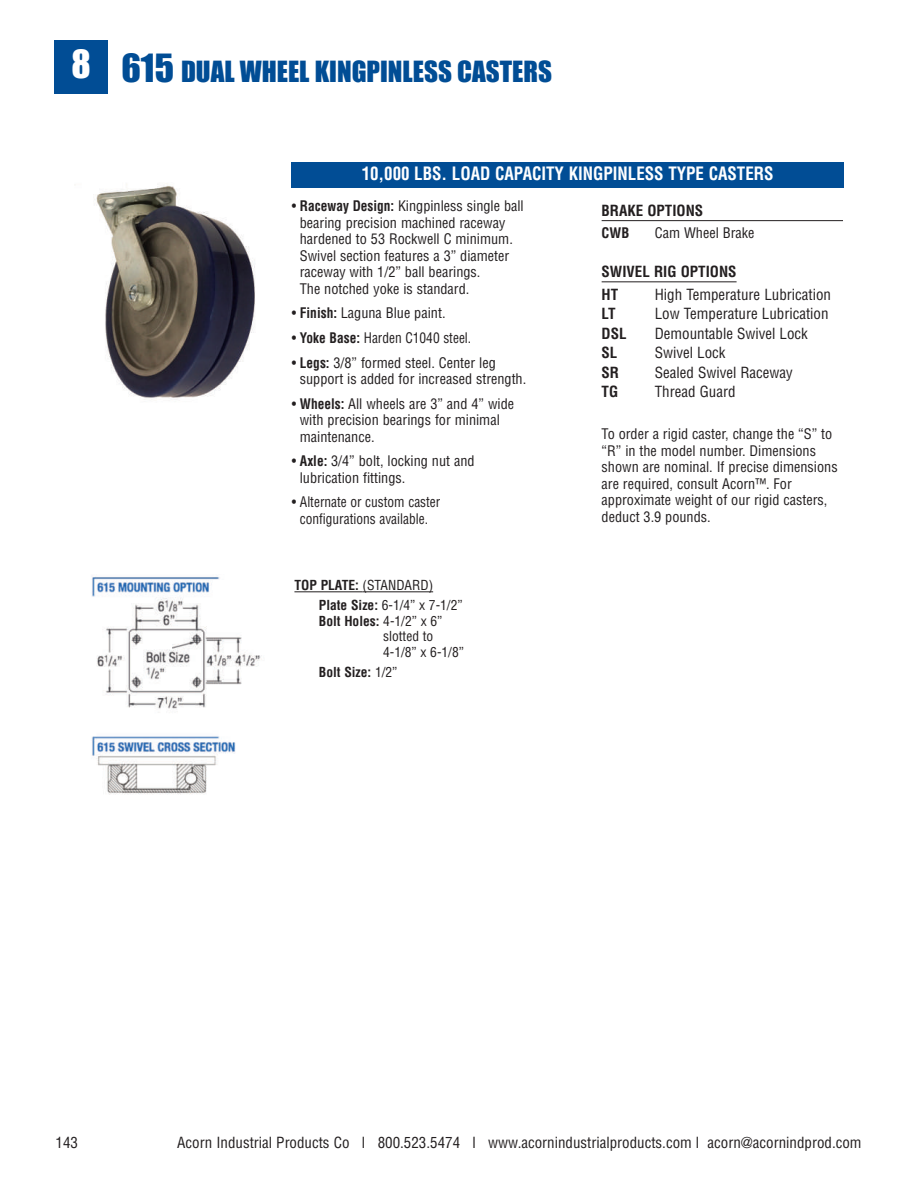
<style>
.page{position:relative;width:918px;height:1188px;background:#fff}
.page>*{position:absolute;margin:0;border:0;box-sizing:border-box;transform-origin:0 0}
.t1{font:36px "Impact";color:#fff}
.t2{font:27px "Impact";color:#014d95}
.t3{font:700 condensed 18px "Helvetica";color:#fff;scale:.94 1}
.t4{font:condensed 15px "Helvetica";color:#231f20}
.t5{font:700 condensed 15px/22.2px "Helvetica";color:#231f20}
.t6{font:condensed 14.25px/16.5px "Helvetica";color:#231f20;scale:.94 1}
.t7{font:condensed 14.25px/16.5px "Helvetica";color:#231f20}
.t8{font:700 condensed 14.25px "Helvetica";color:#231f20}
.t9{font:condensed 13.5px/15.8px "Helvetica";color:#231f20}
.t10{font:700 condensed 13.5px "Helvetica";color:#231f20}
.s1{font-size:36px}
.s2{font-weight:700}
.s3{font-weight:400}
</style>
<div class="page">
<div style="left:54px;top:40px;width:54px;height:54px;background:#014d95"></div>
<img style="left:94px;top:183px;width:161px;height:215px">
<div style="left:292px;top:162px;width:552px;height:25px;background:#014d95"></div>
<hr style="left:294px;top:591px;width:69px;height:1px;background:#231f20">
<hr style="left:363px;top:591px;width:70px;height:1px;background:#231f20">
<hr style="left:602px;top:220px;width:241px;height:1px;background:#231f20">
<hr style="left:602px;top:281px;width:135px;height:1px;background:#231f20">
<img style="left:91px;top:577px;width:171px;height:218px">
<h1 class="t1" style="left:71px;top:45px;width:21px">8</h1>
<h2 class="t2" style="left:122px;top:57px;width:432px"><span class="s1">615</span> DUAL WHEEL KINGPINLESS CASTERS</h2>
<p class="t3" style="left:362px;top:163px;width:440px">10,000 LBS. LOAD CAPACITY KINGPINLESS TYPE CASTERS</p>
<p class="t6" style="left:300px;top:198px;width:240px;text-indent:-8px">• <span class="s2">Raceway Design:</span> Kingpinless single ball bearing precision machined raceway hardened to 53 Rockwell C minimum.<br>Swivel section features a 3” diameter raceway with 1/2” ball bearings.<br>The notched yoke is standard.</p>
<p class="t6" style="left:292px;top:305px;width:165px">• <span class="s2">Finish:</span> Laguna Blue paint.</p>
<p class="t6" style="left:292px;top:330px;width:192px">• <span class="s2">Yoke Base:</span> Harden C1040 steel.</p>
<p class="t6" style="left:300px;top:354px;width:242px;text-indent:-8px">• <span class="s2">Legs:</span> 3/8” formed steel. Center leg support is added for increased strength.</p>
<p class="t6" style="left:300px;top:395px;width:230px;text-indent:-8px">• <span class="s2">Wheels:</span> All wheels are 3” and 4” wide with precision bearings for minimal maintenance.</p>
<p class="t6" style="left:300px;top:453px;width:187px;text-indent:-8px">• <span class="s2">Axle:</span> 3/4” bolt, locking nut and lubrication fittings.</p>
<p class="t6" style="left:292px;top:494px;width:160px;text-align:center">• Alternate or custom caster configurations available.</p>
<p class="t5" style="left:602px;top:200px;width:103px">BRAKE OPTIONS</p>
<p class="t8" style="left:602px;top:225px;width:29px">CWB</p>
<p class="t7" style="left:655px;top:225px;width:101px">Cam Wheel Brake</p>
<p class="t5" style="left:602px;top:261px;width:136px">SWIVEL RIG OPTIONS<br>HT</p>
<p class="t4" style="left:655px;top:286px;width:178px">High Temperature Lubrication</p>
<p class="t5" style="left:602px;top:303px;width:15px">LT</p>
<p class="t4" style="left:655px;top:305px;width:175px">Low Temperature Lubrication</p>
<p class="t5" style="left:602px;top:322px;width:27px">DSL</p>
<p class="t4" style="left:655px;top:325px;width:155px">Demountable Swivel Lock</p>
<p class="t5" style="left:602px;top:342px;width:17px">SL</p>
<p class="t4" style="left:655px;top:344px;width:72px">Swivel Lock</p>
<p class="t5" style="left:602px;top:361px;width:19px">SR</p>
<p class="t4" style="left:655px;top:364px;width:140px">Sealed Swivel Raceway</p>
<p class="t5" style="left:602px;top:381px;width:18px">TG</p>
<p class="t4" style="left:655px;top:383px;width:82px">Thread Guard</p>
<p class="t7" style="left:602px;top:426px;width:238px">To order a rigid caster, change the “S” to “R” in the model number. Dimensions shown are nominal. If precise dimensions are required, consult Acorn™. For approximate weight of our rigid casters, deduct 3.9 pounds.</p>
<p class="t9" style="left:319px;top:576px;width:145px;line-height:19.5px;text-indent:-24px"><span class="s2">TOP PLATE:</span> (STANDARD)<br><span class="s2">Plate Size:</span> 6-1/4” x 7-1/2”</p>
<p class="t9" style="left:383px;top:613px;width:82px;text-indent:-64px"><span class="s2">Bolt Holes:</span> 4-1/2” x 6” slotted to<br>4-1/8” x 6-1/8”</p>
<p class="t10" style="left:319px;top:664px;width:80px">Bolt Size: <span class="s3">1/2”</span></p>
<p class="t4" style="left:56px;top:1134px;width:24px">143</p>
<p class="t4" style="left:177px;top:1134px;width:686px">Acorn Industrial Products Co l 800.523.5474 l www.acornindustrialproducts.com l acorn@acornindprod.com</p>
</div>
